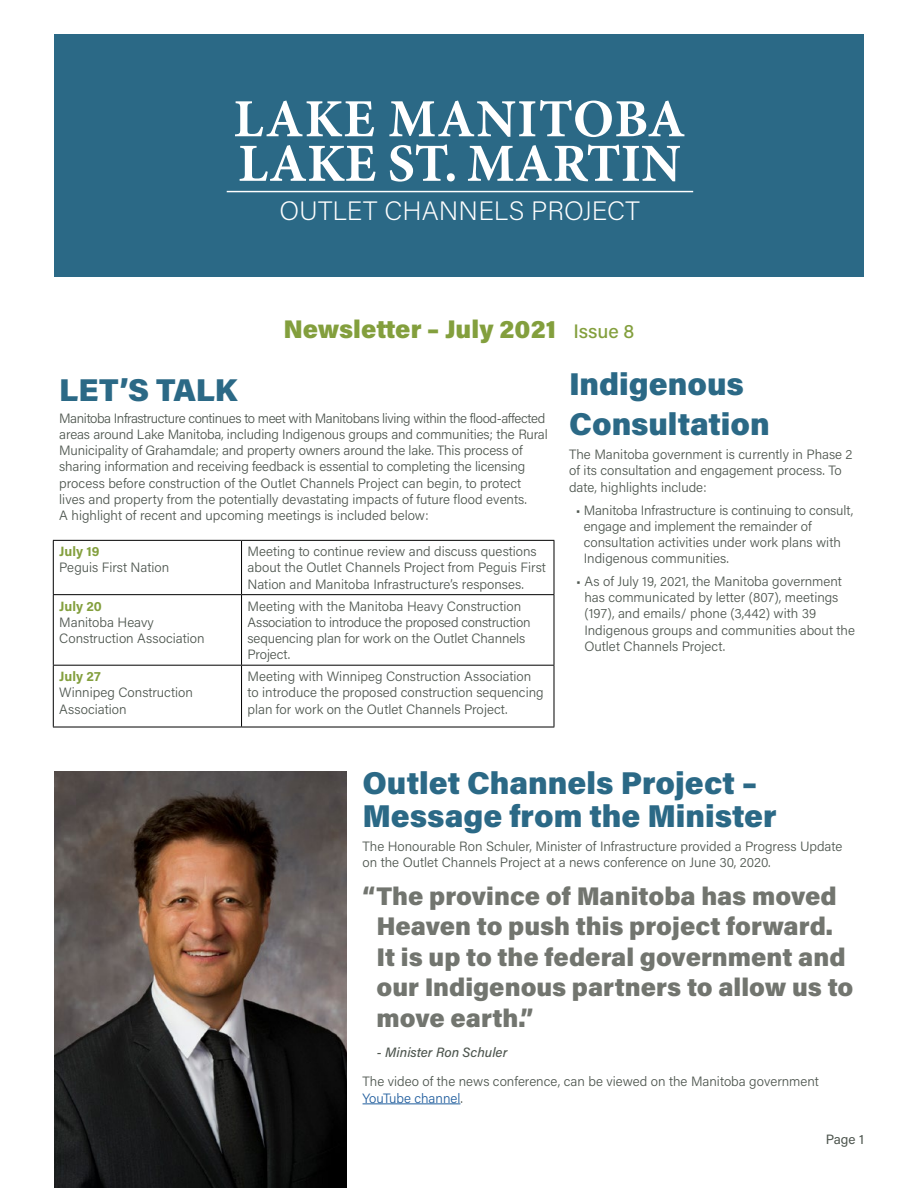
<style>
.page{position:relative;width:918px;height:1188px;background:#fff}
.page>*{position:absolute;margin:0;border:0;box-sizing:border-box;transform-origin:0 0}
.t1{font:700 53.7px/44.5px "Minion Pro";color:#fff}
.t2{font:900 31.5px/33px "Acumin Pro";color:#2b6986}
.t3{font:200 26.55px "Acumin Pro";color:#fff}
.Body_Copy{font:900 25.5px/30.6px "Acumin Pro";color:#72756f}
.t4{font:900 25.5px "Acumin Pro";color:#839f3d}
.Body_Copy-2{font:300 13.5px/16.2px "Acumin Pro";color:#4e564f}
.Body_Copy-3{font:italic 500 13.5px "Acumin Pro";color:#4e564f}
.t5{font:13.5px "Acumin Pro";color:#4e564f}
.s1{font-weight:500;font-size:19.5px}
.s2{font-weight:700;color:#839f3d}
.s3{color:#215e9e}
</style>
<div class="page">
<div style="left:54px;top:34px;width:810px;height:242px;background:#2b6986"></div>
<hr style="left:227px;top:191px;width:466px;height:1px;background:#fff">
<hr style="left:53px;top:540px;width:189px;height:1px;background:#000">
<hr style="left:53px;top:541px;width:1px;height:53px;background:#000">
<hr style="left:242px;top:540px;width:312px;height:1px;background:#000">
<hr style="left:241px;top:541px;width:1px;height:53px;background:#000">
<hr style="left:554px;top:541px;width:1px;height:53px;background:#000">
<hr style="left:53px;top:595px;width:1px;height:70px;background:#000">
<hr style="left:241px;top:595px;width:1px;height:70px;background:#000">
<hr style="left:554px;top:595px;width:1px;height:70px;background:#000">
<hr style="left:53px;top:666px;width:1px;height:61px;background:#000">
<hr style="left:241px;top:666px;width:1px;height:61px;background:#000">
<hr style="left:554px;top:666px;width:1px;height:61px;background:#000">
<hr style="left:53px;top:594px;width:189px;height:1px;background:#000">
<hr style="left:242px;top:594px;width:312px;height:1px;background:#000">
<hr style="left:53px;top:665px;width:189px;height:1px;background:#000">
<hr style="left:242px;top:665px;width:312px;height:1px;background:#000">
<hr style="left:53px;top:727px;width:189px;height:1px;background:#000">
<hr style="left:242px;top:727px;width:312px;height:1px;background:#000">
<hr style="left:363px;top:1104px;width:97px;height:1px;background:#215e9e">
<img style="left:54px;top:771px;width:293px;height:417px">
<p class="t1" style="left:234px;top:99px;width:453px">LAKE MANITOBA<br>LAKE ST. MARTIN</p>
<p class="t3" style="left:279px;top:193px;width:362px">OUTLET CHANNELS PROJECT</p>
<p class="t4" style="left:284px;top:311px;width:352px">Newsletter – July 2021 <span class="s1">Issue 8</span></p>
<p class="t2" style="left:59px;top:372px;width:180px">LET’S TALK</p>
<p class="Body_Copy-2" style="left:59px;top:410px;width:490px">Manitoba Infrastructure continues to meet with Manitobans living within the flood-affected areas around Lake Manitoba, including Indigenous groups and communities; the Rural Municipality of Grahamdale; and property owners around the lake. This process of sharing information and receiving feedback is essential to completing the licensing process before construction of the Outlet Channels Project can begin, to protect lives and property from the potentially devastating impacts of future flood events.<br>A highlight of recent and upcoming meetings is included below:</p>
<p class="Body_Copy-2" style="left:59px;top:543px;width:111px"><span class="s2">July 19<br></span>Peguis First Nation</p>
<p class="Body_Copy-2" style="left:248px;top:543px;width:300px">Meeting to continue review and discuss questions about the Outlet Channels Project from Peguis First<br>Nation and Manitoba Infrastructure’s responses.</p>
<p class="Body_Copy-2" style="left:59px;top:597px;width:147px"><span class="s2">July 20<br></span>Manitoba Heavy<br>Construction Association</p>
<p class="Body_Copy-2" style="left:248px;top:597px;width:285px">Meeting with the Manitoba Heavy Construction Association to introduce the proposed construction sequencing plan for work on the Outlet Channels Project.</p>
<p class="Body_Copy-2" style="left:59px;top:668px;width:135px"><span class="s2">July 27<br></span>Winnipeg Construction<br>Association</p>
<p class="Body_Copy-2" style="left:248px;top:668px;width:298px">Meeting with Winnipeg Construction Association to introduce the proposed construction sequencing plan for work on the Outlet Channels Project.</p>
<p class="t2" style="left:569px;top:362px;width:202px;line-height:40.5px">Indigenous<br>Consultation</p>
<p class="Body_Copy-2" style="left:569px;top:446px;width:285px">The Manitoba government is currently in Phase 2 of its consultation and engagement process. To date, highlights include:</p>
<p class="Body_Copy-2" style="left:584px;top:501px;width:271px;text-indent:-8px">• Manitoba Infrastructure is continuing to consult, engage and implement the remainder of consultation activities under work plans with Indigenous communities.</p>
<p class="Body_Copy-2" style="left:584px;top:573px;width:272px;text-indent:-8px">• As of July 19, 2021, the Manitoba government has communicated by letter (807), meetings (197), and emails/ phone (3,442) with 39<br>Indigenous groups and communities about the Outlet Channels Project.</p>
<p class="t2" style="left:363px;top:765px;width:416px">Outlet Channels Project –<br>Message from the Minister</p>
<p class="Body_Copy-2" style="left:363px;top:838px;width:481px">The Honourable Ron Schuler, Minister of Infrastructure provided a Progress Update on the Outlet Channels Project at a news conference on June 30, 2020.</p>
<p class="Body_Copy" style="left:377px;top:879px;width:478px;text-indent:-14px">“The province of Manitoba has moved<br>Heaven to push this project forward.<br>It is up to the federal government and our Indigenous partners to allow us to move earth.”</p>
<p class="Body_Copy-3" style="left:377px;top:1042px;width:132px">- Minister Ron Schuler</p>
<p class="Body_Copy-2" style="left:363px;top:1073px;width:458px">The video of the news conference, can be viewed on the Manitoba government<br><span class="s3">YouTube channel</span>.</p>
<p class="t5" style="left:826px;top:1130px;width:40px">Page 1</p>
</div>
